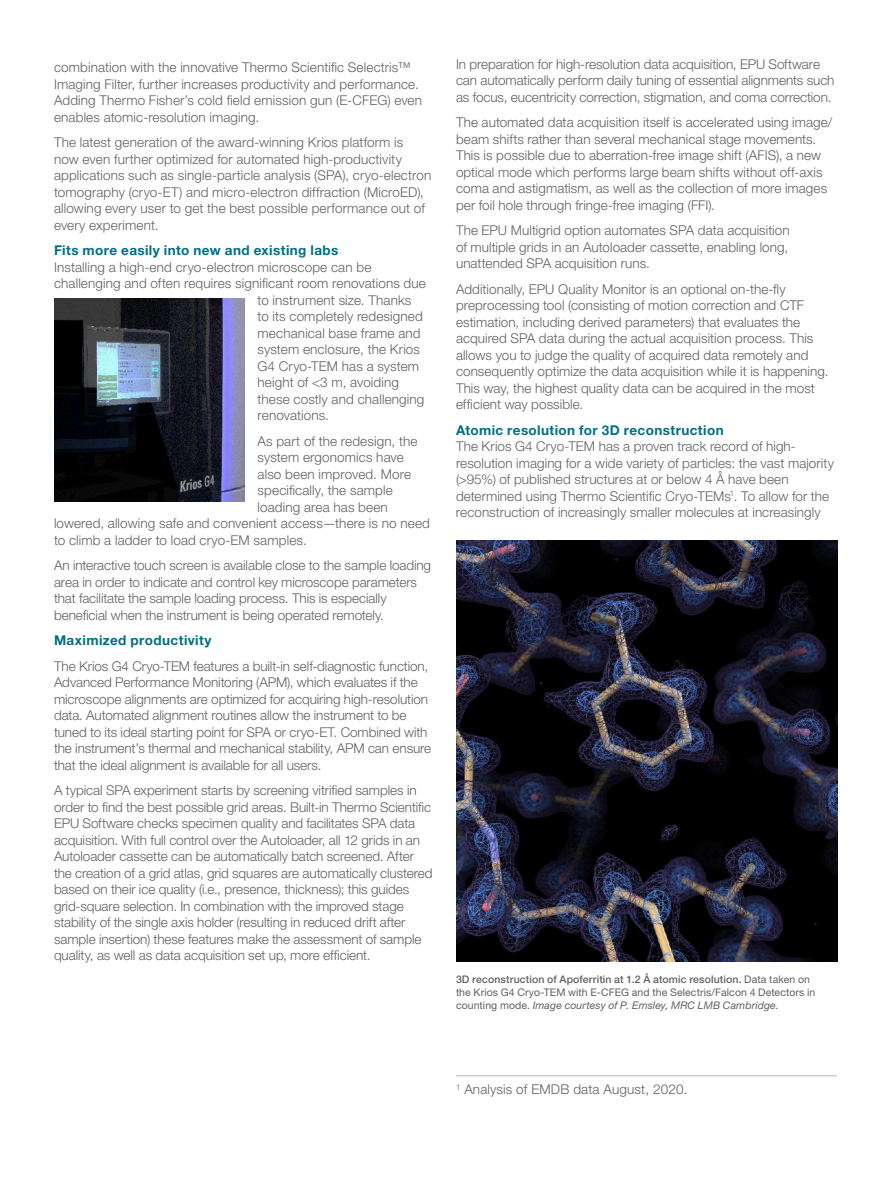
<style>
.page{position:relative;width:891px;height:1188px;background:#fff}
.page>*{position:absolute;margin:0;border:0;box-sizing:border-box;transform-origin:0 0}
.t1{font:300 13.5px/16.5px "Helvetica Neue LT Pro";color:#606163}
.t2{font:700 13.5px "Helvetica Neue LT Pro";letter-spacing:.03em;color:#006f85}
.t3{font:10.5px/12.6px "Helvetica Neue LT Pro";letter-spacing:.01em;color:#606163}
.s1{font-weight:500}
.s2{font-style:italic}
</style>
<div class="page">
<img style="left:54px;top:298px;width:191px;height:204px">
<hr style="left:456px;top:1075px;width:381px;height:1px;background:#373535">
<img style="left:456px;top:540px;width:381px;height:421px">
<p class="t1" style="left:54px;top:59px;width:370px">combination with the innovative Thermo Scientific Selectris™ Imaging Filter, further increases productivity and performance.<br>Adding Thermo Fisher’s cold field emission gun (E-CFEG) even enables atomic-resolution imaging.</p>
<p class="t1" style="left:54px;top:134px;width:379px">The latest generation of the award-winning Krios platform is now even further optimized for automated high-productivity applications such as single-particle analysis (SPA), cryo-electron tomography (cryo-ET) and micro-electron diffraction (MicroED), allowing every user to get the best possible performance out of every experiment.</p>
<p class="t2" style="left:54px;top:242px;width:286px">Fits more easily into new and existing labs</p>
<p class="t1" style="left:54px;top:258px;width:319px">Installing a high-end cryo-electron microscope can be</p>
<p class="t1" style="left:54px;top:275px;width:373px">challenging and often requires significant room renovations due</p>
<p class="t1" style="left:258px;top:291px;width:155px">to instrument size. Thanks</p>
<p class="t1" style="left:258px;top:308px;width:167px">to its completely redesigned</p>
<p class="t1" style="left:258px;top:324px;width:165px">mechanical base frame and</p>
<p class="t1" style="left:258px;top:341px;width:164px">system enclosure, the Krios</p>
<p class="t1" style="left:258px;top:357px;width:163px">G4 Cryo-TEM has a system</p>
<p class="t1" style="left:258px;top:374px;width:143px">height of &lt;3 m, avoiding</p>
<p class="t1" style="left:258px;top:390px;width:168px">these costly and challenging</p>
<p class="t1" style="left:258px;top:407px;width:73px">renovations.</p>
<p class="t1" style="left:258px;top:432px;width:161px">As part of the redesign, the</p>
<p class="t1" style="left:258px;top:449px;width:148px">system ergonomics have</p>
<p class="t1" style="left:258px;top:465px;width:155px">also been improved. More</p>
<p class="t1" style="left:258px;top:482px;width:137px">specifically, the sample</p>
<p class="t1" style="left:258px;top:498px;width:132px">loading area has been</p>
<p class="t1" style="left:54px;top:515px;width:377px">lowered, allowing safe and convenient access—there is no need</p>
<p class="t1" style="left:54px;top:531px;width:254px">to climb a ladder to load cryo-EM samples.</p>
<p class="t1" style="left:54px;top:557px;width:379px">An interactive touch screen is available close to the sample loading area in order to indicate and control key microscope parameters that facilitate the sample loading process. This is especially beneficial when the instrument is being operated remotely.</p>
<p class="t2" style="left:54px;top:632px;width:159px">Maximized productivity</p>
<p class="t1" style="left:54px;top:657px;width:379px">The Krios G4 Cryo-TEM features a built-in self-diagnostic function, Advanced Performance Monitoring (APM), which evaluates if the microscope alignments are optimized for acquiring high-resolution data. Automated alignment routines allow the instrument to be tuned to its ideal starting point for SPA or cryo-ET. Combined with the instrument’s thermal and mechanical stability, APM can ensure that the ideal alignment is available for all users.</p>
<p class="t1" style="left:54px;top:782px;width:380px">A typical SPA experiment starts by screening vitrified samples in order to find the best possible grid areas. Built-in Thermo Scientific EPU Software checks specimen quality and facilitates SPA data acquisition. With full control over the Autoloader, all 12 grids in an Autoloader cassette can be automatically batch screened. After the creation of a grid atlas, grid squares are automatically clustered based on their ice quality (i.e., presence, thickness); this guides grid-square selection. In combination with the improved stage stability of the single axis holder (resulting in reduced drift after sample insertion) these features make the assessment of sample quality, as well as data acquisition set up, more efficient.</p>
<p class="t1" style="left:456px;top:55px;width:380px">In preparation for high-resolution data acquisition, EPU Software can automatically perform daily tuning of essential alignments such as focus, eucentricity correction, stigmation, and coma correction.</p>
<p class="t1" style="left:456px;top:114px;width:378px">The automated data acquisition itself is accelerated using image/ beam shifts rather than several mechanical stage movements.<br>This is possible due to aberration-free image shift (AFIS), a new optical mode which performs large beam shifts without off-axis coma and astigmatism, as well as the collection of more images per foil hole through fringe-free imaging (FFI).</p>
<p class="t1" style="left:456px;top:222px;width:335px;text-align:justify">The EPU Multigrid option automates SPA data acquisition of multiple grids in an Autoloader cassette, enabling long, unattended SPA acquisition runs.</p>
<p class="t1" style="left:456px;top:280px;width:374px">Additionally, EPU Quality Monitor is an optional on-the-fly preprocessing tool (consisting of motion correction and CTF estimation, including derived parameters) that evaluates the acquired SPA data during the actual acquisition process. This allows you to judge the quality of acquired data remotely and consequently optimize the data acquisition while it is happening.<br>This way, the highest quality data can be acquired in the most efficient way possible.</p>
<p class="t2" style="left:456px;top:422px;width:269px">Atomic resolution for 3D reconstruction</p>
<p class="t1" style="left:456px;top:438px;width:380px">The Krios G4 Cryo-TEM has a proven track record of high&shy;resolution imaging for a wide variety of particles: the vast majority (&gt;95%) of published structures at or below 4 Å have been determined using Thermo Scientific Cryo-TEMs<sup>1</sup>. To allow for the reconstruction of increasingly smaller molecules at increasingly</p>
<p class="t3" style="left:456px;top:973px;width:361px"><span class="s1">3D reconstruction of Apoferritin at 1.2 Å atomic resolution.</span> Data taken on the Krios G4 Cryo-TEM with E-CFEG and the Selectris/Falcon 4 Detectors in counting mode. <span class="s2">Image courtesy of P. Emsley, MRC LMB Cambridge.</span></p>
<p class="t1" style="left:456px;top:1081px;width:233px"><sup>1</sup> Analysis of EMDB data August, 2020.</p>
</div>
